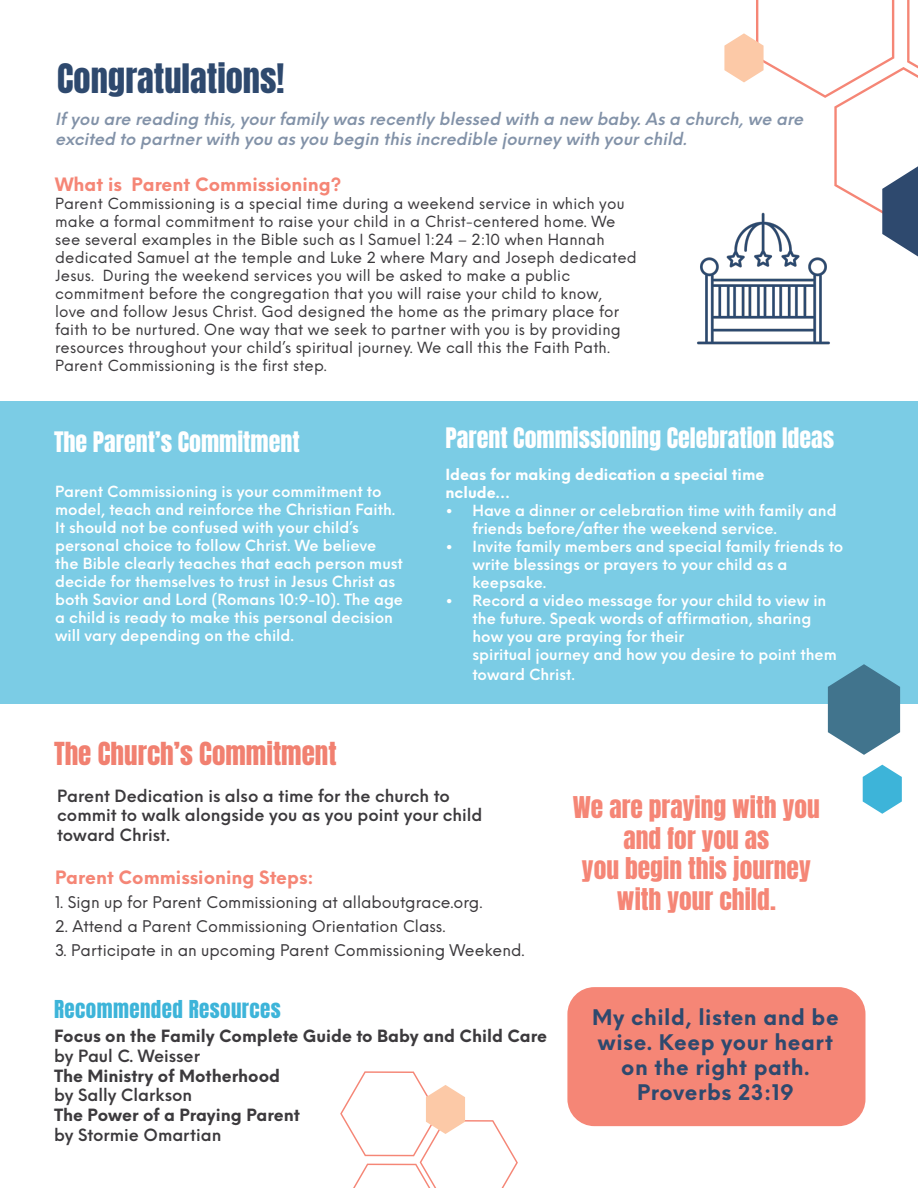
<style>
.page{position:relative;width:918px;height:1188px;background:#fff}
.page>*{position:absolute;margin:0;border:0;box-sizing:border-box;transform-origin:0 0}
.Paragraph_Style_8{font:34.5px "Anton";color:#2e496e}
.Paragraph_Style_8-2{font:27px "Anton";color:#f18070}
.Paragraph_Style_8-3{font:25.5px "Anton";color:#f58676}
.Paragraph_Style_8-4{font:24px "Anton";color:#fff}
.t1{font:700 21px/25.2px "Neue Einstellung";letter-spacing:.025em;color:#2e496e;text-align:center}
.Paragraph_Style_8-5{font:21px "Anton";letter-spacing:.02em;color:#3db4d9}
.t2{font:700 18px "Neue Einstellung";color:#f58676}
.t3{font:italic 600 16.5px "Neue Einstellung";color:#8292a8}
.t4{font:600 16.5px/19.8px "Neue Einstellung";color:#3c3a3d}
.t5{font:700 16.5px "Neue Einstellung";color:#3c3a3d}
.t6{font:15.75px "Neue Einstellung";color:#3c3a3d}
.t7{font:600 15px/18px "Neue Einstellung";color:#fff}
.t8{font:15px/18px "Neue Einstellung";letter-spacing:.01em;color:#3c3a3d}
.t9{font:700 15px "Neue Einstellung";color:#fff}
</style>
<div class="page">
<div style="left:1px;top:402px;width:917px;height:302px;background:#7bcce5"></div>
<img style="left:697px;top:256px;width:133px;height:89px">
<svg style="left:724px;top:0;width:194px;height:256px"></svg>
<div style="left:567px;top:987px;width:299px;height:139px;background:#f58676;border-radius:27px"></div>
<svg style="left:863px;top:765px;width:39px;height:49px"></svg>
<svg style="left:828px;top:664px;width:72px;height:91px"></svg>
<svg style="left:340px;top:1071px;width:178px;height:117px"></svg>
<p class="Paragraph_Style_8" style="left:57px;top:61px;width:229px">Congratulations!</p>
<p class="t3" style="left:55px;top:108px;width:754px">Ifyou are reading this,yourfamily wasrecently blessed with a new baby.Asa church,we are</p>
<p class="t3" style="left:55px;top:127px;width:637px">excited to partnerwith you asyou begin thisincredible journey with yourchild.</p>
<p class="t2" style="left:55px;top:172px;width:288px">What is Parent Commissioning?</p>
<p class="t8" style="left:55px;top:195px;width:583px">Parent Commissioning is a special time during a weekend service in which you make a formal commitment to raise your child in a Christ-centered home. We see several examples in the Bible such as I Samuel 1:24 – 2:10 when Hannah dedicated Samuel at the temple and Luke 2 where Mary and Joseph dedicated Jesus. During the weekend services you will be asked to make a public</p>
<p class="t8" style="left:55px;top:285px;width:567px">commitment before the congregation that you will raise your child to know, love and follow Jesus Christ. God designed the home as the primary place for faith to be nurtured. One way that we seek to partner with you is by providing resources throughout your child’s spiritual journey. We call this the Faith Path.<br>Parent Commissioning is the first step.</p>
<p class="Paragraph_Style_8-4" style="left:54px;top:430px;width:247px">The Parent’s Commitment</p>
<p class="t7" style="left:55px;top:483px;width:342px">Parent Commissioning is your commitment to model, teach and reinforce the Christian Faith.</p>
<p class="t7" style="left:55px;top:519px;width:305px">It should not be confused with your child’s</p>
<p class="t7" style="left:55px;top:537px;width:349px">personal choice to follow Christ. We believe the Bible clearly teaches that each person must decide for themselves to trust in Jesus Christ as both Savior and Lord (Romans 10:9-10). The age a child is ready to make this personal decision will vary depending on the child.</p>
<p class="Paragraph_Style_8-4" style="left:446px;top:425px;width:390px">Parent Commissioning Celebration Ideas</p>
<p class="t9" style="left:446px;top:464px;width:321px">Ideas for making dedication a special time</p>
<p class="t9" style="left:446px;top:482px;width:66px">nclude…</p>
<p class="t7" style="left:472px;top:502px;width:366px;text-indent:-27px">• Have a dinner or celebration time with family and friends before/after the weekend service.</p>
<p class="t7" style="left:472px;top:538px;width:372px;text-indent:-27px">• Invite family members and special family friends to write blessings or prayers to your child as a keepsake.</p>
<p class="t7" style="left:472px;top:592px;width:366px;text-indent:-27px">• Record a video message for your child to view in the future. Speak words of affirmation, sharing how you are praying for their<br>spiritual journey and how you desire to point them</p>
<p class="t7" style="left:472px;top:666px;width:104px">toward Christ.</p>
<p class="Paragraph_Style_8-2" style="left:54px;top:740px;width:284px">The Church’s Commitment</p>
<p class="t4" style="left:57px;top:786px;width:427px">Parent Dedication is also a time for the church to commit to walk alongside you as you point your child toward Christ.</p>
<p class="t2" style="left:55px;top:865px;width:260px">Parent Commissioning Steps:</p>
<p class="t6" style="left:55px;top:892px;width:429px">1. Sign up for Parent Commissioning at allaboutgrace.org.</p>
<p class="t6" style="left:55px;top:916px;width:392px">2. Attend a Parent Commissioning Orientation Class.</p>
<p class="t6" style="left:55px;top:940px;width:471px">3. Participate in an upcoming Parent Commissioning Weekend.</p>
<p class="Paragraph_Style_8-5" style="left:54px;top:998px;width:228px">Recommended Resources</p>
<p class="t5" style="left:54px;top:1024px;width:495px">Focus on the Family Complete Guide to Baby and Child Care</p>
<p class="t4" style="left:54px;top:1046px;width:148px">by Paul C. Weisser</p>
<p class="t5" style="left:54px;top:1064px;width:228px">The Ministry of Motherhood</p>
<p class="t4" style="left:54px;top:1086px;width:140px">by Sally Clarkson</p>
<p class="t5" style="left:54px;top:1104px;width:248px">The Power of a Praying Parent</p>
<p class="t4" style="left:54px;top:1125px;width:169px">by Stormie Omartian</p>
<p class="Paragraph_Style_8-3" style="left:573px;top:795px;width:249px">We are praying with you</p>
<p class="Paragraph_Style_8-3" style="left:623px;top:825px;width:147px">and for you as</p>
<p class="Paragraph_Style_8-3" style="left:582px;top:856px;width:230px">you begin this journey</p>
<p class="Paragraph_Style_8-3" style="left:617px;top:886px;width:160px">with your child.</p>
<p class="t1" style="left:592px;top:1005px;width:248px">My child, listen and be wise. Keep your heart on the right path.</p>
<p class="t1" style="left:637px;top:1080px;width:158px">Proverbs 23:19</p>
</div>
